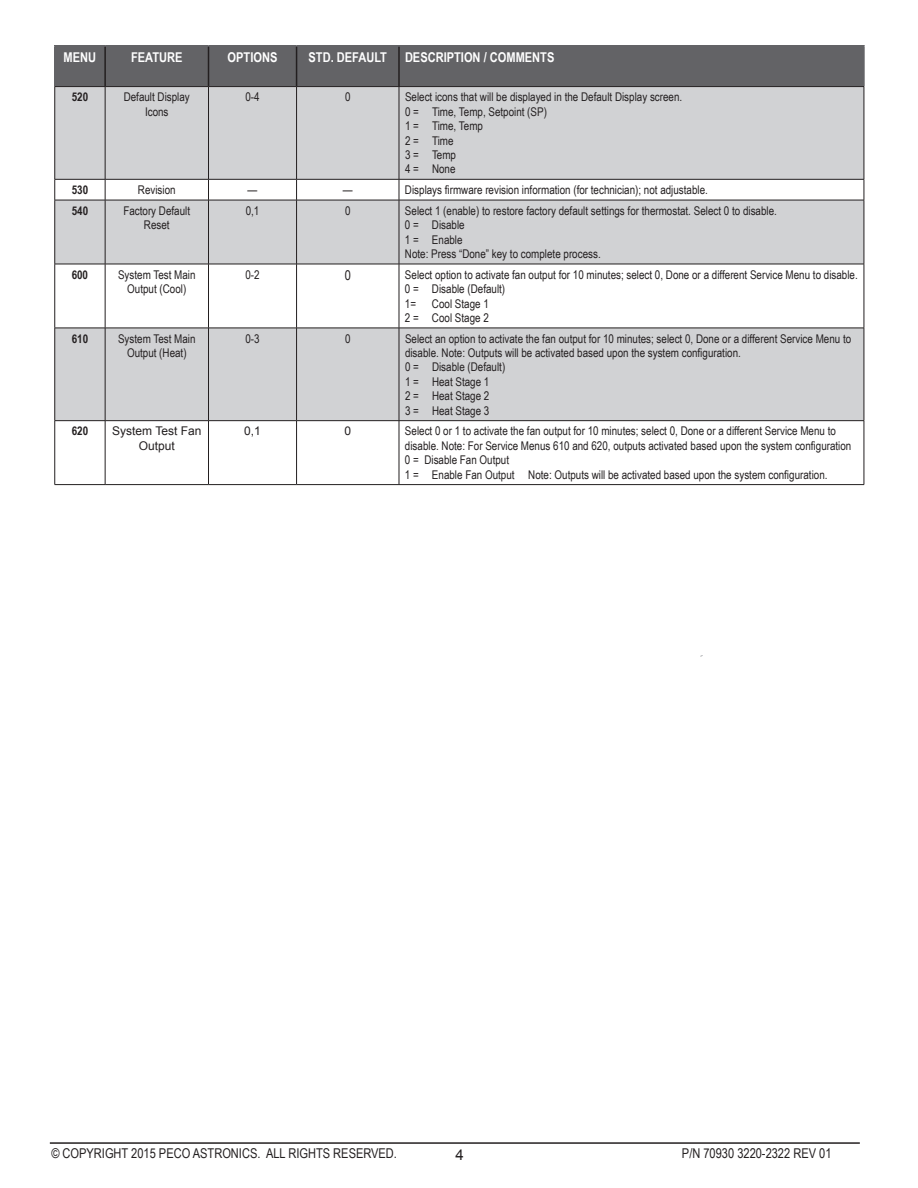
<style>
.page{position:relative;width:918px;height:1188px;background:#fff}
.page>*{position:absolute;margin:0;border:0;box-sizing:border-box;transform-origin:0 0}
.t1{font:15px "Arial";color:#231f20}
.t2{font:13.5px "Arial Narrow";color:#231f20}
.t3{font:700 13.5px "Arial Narrow";color:#fff}
.t4{font:12px/14.4px "Arial Narrow";color:#231f20}
.t5{font:12px/14.4px "Arial";color:#231f20;text-align:center}
.t6{font:700 12px "Arial Narrow";color:#231f20}
</style>
<div class="page">
<hr style="left:50px;top:1142px;width:810px;height:2px;background:#231f20">
<div style="left:56px;top:46px;width:807px;height:40px;background:#636366"></div>
<svg style="left:55px;top:87px;width:809px;height:333px;fill:#d1d2d4"></svg>
<hr style="left:104px;top:46px;width:2px;height:40px;background:#231f20">
<hr style="left:208px;top:46px;width:1px;height:40px;background:#231f20">
<hr style="left:296px;top:46px;width:1px;height:40px;background:#231f20">
<hr style="left:398px;top:46px;width:2px;height:40px;background:#231f20">
<hr style="left:54px;top:45px;width:51px;height:1px;background:#636366">
<hr style="left:54px;top:46px;width:2px;height:40px;background:#636366">
<hr style="left:105px;top:45px;width:104px;height:1px;background:#636366">
<hr style="left:209px;top:45px;width:88px;height:1px;background:#636366">
<hr style="left:297px;top:45px;width:102px;height:1px;background:#636366">
<hr style="left:399px;top:45px;width:466px;height:1px;background:#636366">
<hr style="left:863px;top:46px;width:2px;height:40px;background:#636366">
<hr style="left:55px;top:86px;width:50px;height:1px;background:#231f20">
<hr style="left:105px;top:86px;width:104px;height:1px;background:#231f20">
<hr style="left:209px;top:86px;width:88px;height:1px;background:#231f20">
<hr style="left:297px;top:86px;width:102px;height:1px;background:#231f20">
<hr style="left:399px;top:86px;width:465px;height:1px;background:#231f20">
<svg style="left:54px;top:180px;width:1px;height:20px"></svg>
<hr style="left:54px;top:264px;width:1px;height:64px;background:#231f20">
<hr style="left:54px;top:421px;width:1px;height:63px;background:#231f20">
<svg style="left:105px;top:180px;width:1px;height:20px"></svg>
<svg style="left:208px;top:180px;width:1px;height:20px"></svg>
<svg style="left:296px;top:180px;width:1px;height:20px"></svg>
<svg style="left:399px;top:180px;width:1px;height:20px"></svg>
<svg style="left:864px;top:180px;width:1px;height:20px"></svg>
<hr style="left:105px;top:264px;width:1px;height:64px;background:#231f20">
<hr style="left:208px;top:264px;width:1px;height:64px;background:#231f20">
<hr style="left:296px;top:264px;width:1px;height:64px;background:#231f20">
<hr style="left:399px;top:264px;width:1px;height:64px;background:#231f20">
<hr style="left:864px;top:264px;width:1px;height:64px;background:#231f20">
<hr style="left:105px;top:421px;width:1px;height:63px;background:#231f20">
<hr style="left:208px;top:421px;width:1px;height:63px;background:#231f20">
<hr style="left:296px;top:421px;width:1px;height:63px;background:#231f20">
<hr style="left:399px;top:421px;width:1px;height:63px;background:#231f20">
<hr style="left:864px;top:421px;width:1px;height:63px;background:#231f20">
<hr style="left:55px;top:484px;width:50px;height:1px;background:#231f20">
<hr style="left:105px;top:484px;width:104px;height:1px;background:#231f20">
<hr style="left:209px;top:484px;width:88px;height:1px;background:#231f20">
<hr style="left:297px;top:484px;width:102px;height:1px;background:#231f20">
<hr style="left:399px;top:484px;width:465px;height:1px;background:#231f20">
<hr style="left:54px;top:87px;width:1px;height:92px;background:#231f20">
<hr style="left:105px;top:87px;width:1px;height:92px;background:#231f20">
<hr style="left:208px;top:87px;width:1px;height:92px;background:#231f20">
<hr style="left:296px;top:87px;width:1px;height:92px;background:#231f20">
<hr style="left:399px;top:87px;width:1px;height:92px;background:#231f20">
<hr style="left:864px;top:87px;width:1px;height:92px;background:#231f20">
<hr style="left:55px;top:179px;width:50px;height:1px;background:#231f20">
<hr style="left:105px;top:179px;width:104px;height:1px;background:#231f20">
<hr style="left:209px;top:179px;width:88px;height:1px;background:#231f20">
<hr style="left:297px;top:179px;width:102px;height:1px;background:#231f20">
<hr style="left:399px;top:179px;width:465px;height:1px;background:#231f20">
<hr style="left:54px;top:200px;width:1px;height:64px;background:#231f20">
<hr style="left:55px;top:200px;width:50px;height:1px;background:#231f20">
<hr style="left:105px;top:200px;width:104px;height:1px;background:#231f20">
<hr style="left:209px;top:200px;width:88px;height:1px;background:#231f20">
<hr style="left:297px;top:200px;width:102px;height:1px;background:#231f20">
<hr style="left:399px;top:200px;width:465px;height:1px;background:#231f20">
<hr style="left:105px;top:200px;width:1px;height:64px;background:#231f20">
<hr style="left:208px;top:200px;width:1px;height:64px;background:#231f20">
<hr style="left:296px;top:200px;width:1px;height:64px;background:#231f20">
<hr style="left:399px;top:200px;width:1px;height:64px;background:#231f20">
<hr style="left:864px;top:200px;width:1px;height:64px;background:#231f20">
<hr style="left:55px;top:264px;width:50px;height:1px;background:#231f20">
<hr style="left:105px;top:264px;width:104px;height:1px;background:#231f20">
<hr style="left:209px;top:264px;width:88px;height:1px;background:#231f20">
<hr style="left:297px;top:264px;width:102px;height:1px;background:#231f20">
<hr style="left:399px;top:264px;width:465px;height:1px;background:#231f20">
<hr style="left:54px;top:328px;width:1px;height:92px;background:#231f20">
<hr style="left:55px;top:328px;width:50px;height:1px;background:#231f20">
<hr style="left:105px;top:328px;width:104px;height:1px;background:#231f20">
<hr style="left:209px;top:328px;width:88px;height:1px;background:#231f20">
<hr style="left:297px;top:328px;width:102px;height:1px;background:#231f20">
<hr style="left:399px;top:328px;width:465px;height:1px;background:#231f20">
<hr style="left:105px;top:328px;width:1px;height:92px;background:#231f20">
<hr style="left:208px;top:328px;width:1px;height:92px;background:#231f20">
<hr style="left:296px;top:328px;width:1px;height:92px;background:#231f20">
<hr style="left:399px;top:328px;width:1px;height:92px;background:#231f20">
<hr style="left:864px;top:328px;width:1px;height:92px;background:#231f20">
<hr style="left:55px;top:420px;width:50px;height:1px;background:#231f20">
<hr style="left:105px;top:420px;width:104px;height:1px;background:#231f20">
<hr style="left:209px;top:420px;width:88px;height:1px;background:#231f20">
<hr style="left:297px;top:420px;width:102px;height:1px;background:#231f20">
<hr style="left:399px;top:420px;width:465px;height:1px;background:#231f20">
<p class="t3" style="left:64px;top:47px;width:34px">MENU</p>
<p class="t3" style="left:131px;top:47px;width:53px">FEATURE</p>
<p class="t3" style="left:228px;top:47px;width:51px">OPTIONS</p>
<p class="t3" style="left:309px;top:47px;width:80px">STD. DEFAULT</p>
<p class="t3" style="left:405px;top:47px;width:151px">DESCRIPTION / COMMENTS</p>
<p class="t6" style="left:72px;top:88px;width:18px">520</p>
<p class="t4" style="left:124px;top:89px;width:68px;text-align:center">Default Display<br>Icons</p>
<p class="t4" style="left:245px;top:89px;width:16px">0-4</p>
<p class="t4" style="left:345px;top:89px;width:7px">0</p>
<p class="t4" style="left:405px;top:89px;width:279px">Select icons that will be displayed in the Default Display screen.<br>0 = Time, Temp, Setpoint (SP)<br>1 = Time, Temp<br>2 = Time<br>3 = Temp<br>4 = None</p>
<p class="t6" style="left:72px;top:181px;width:18px">530</p>
<p class="t4" style="left:138px;top:182px;width:39px">Revision</p>
<p class="t4" style="left:248px;top:182px;width:11px">—</p>
<p class="t4" style="left:343px;top:182px;width:11px">—</p>
<p class="t4" style="left:405px;top:182px;width:304px">Displays firmware revision information (for technician); not adjustable.</p>
<p class="t6" style="left:72px;top:201px;width:18px">540</p>
<p class="t4" style="left:123px;top:203px;width:68px;text-align:center">Factory Default<br>Reset</p>
<p class="t4" style="left:246px;top:203px;width:15px">0,1</p>
<p class="t4" style="left:345px;top:203px;width:7px">0</p>
<p class="t4" style="left:405px;top:203px;width:373px">Select 1 (enable) to restore factory default settings for thermostat. Select 0 to disable.<br>0 = Disable<br>1 = Enable<br>Note: Press “Done” key to complete process.</p>
<p class="t6" style="left:72px;top:265px;width:18px">600</p>
<p class="t4" style="left:118px;top:267px;width:79px;text-align:center">System Test Main<br>Output (Cool)</p>
<p class="t4" style="left:245px;top:267px;width:16px">0-2</p>
<p class="t2" style="left:345px;top:265px;width:8px">0</p>
<p class="t4" style="left:405px;top:267px;width:454px">Select option to activate fan output for 10 minutes; select 0, Done or a different Service Menu to disable.<br>0 = Disable (Default)<br>1=</p>
<p class="t4" style="left:405px;top:296px;width:85px;text-align:right">Cool Stage 1<br>2 = Cool Stage 2</p>
<p class="t6" style="left:72px;top:329px;width:18px">610</p>
<p class="t4" style="left:118px;top:331px;width:79px;text-align:center">System Test Main<br>Output (Heat)</p>
<p class="t4" style="left:245px;top:331px;width:16px">0-3</p>
<p class="t4" style="left:345px;top:331px;width:7px">0</p>
<p class="t4" style="left:405px;top:331px;width:448px">Select an option to activate the fan output for 10 minutes; select 0, Done or a different Service Menu to disable. Note: Outputs will be activated based upon the system configuration.<br>0 = Disable (Default)<br>1 = Heat Stage 1<br>2 = Heat Stage 2<br>3 = Heat Stage 3</p>
<p class="t6" style="left:72px;top:422px;width:18px">620</p>
<p class="t5" style="left:112px;top:424px;width:91px">System Test Fan<br>Output</p>
<p class="t5" style="left:244px;top:424px;width:18px">0,1</p>
<p class="t5" style="left:344px;top:424px;width:8px">0</p>
<p class="t4" style="left:405px;top:424px;width:448px">Select 0 or 1 to activate the fan output for 10 minutes; select 0, Done or a different Service Menu to disable. Note: For Service Menus 610 and 620, outputs activated based upon the system configuration 0 = Disable Fan Output<br>1 = Enable Fan Output Note: Outputs will be activated based upon the system configuration.</p>
<p class="t2" style="left:51px;top:1143px;width:347px">© COPYRIGHT 2015 PECO ASTRONICS. ALL RIGHTS RESERVED.</p>
<p class="t1" style="left:456px;top:1145px;width:10px">4</p>
<p class="t2" style="left:682px;top:1143px;width:151px">P/N 70930 3220-2322 REV 01</p>
</div>
